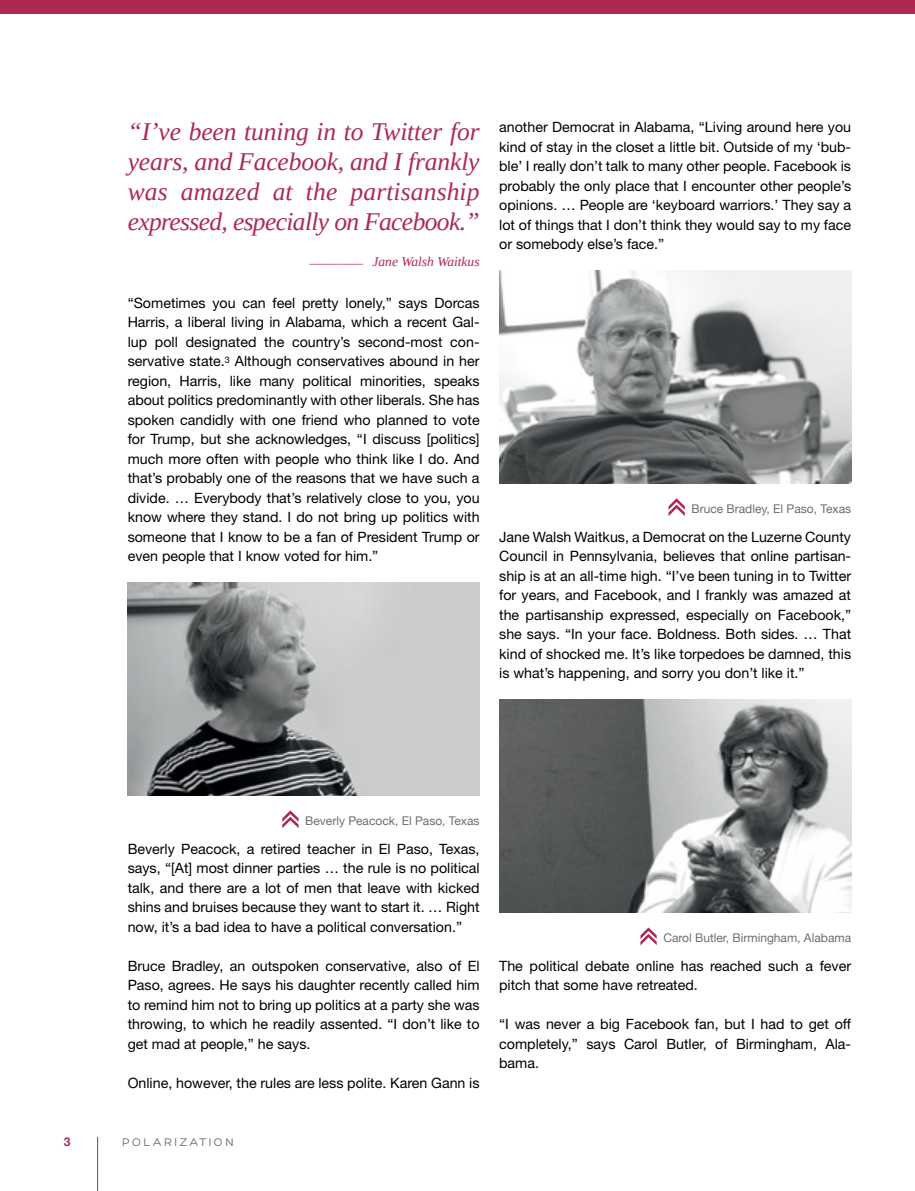
<style>
.page{position:relative;width:915px;height:1191px;background:#fff}
.page>*{position:absolute;margin:0;border:0;box-sizing:border-box;transform-origin:0 0}
.t1{font:italic 25.5px/30px "Tinos";letter-spacing:-.025em;color:#ae2952;text-align:justify}
.t2{font:14.25px/19.5px "Helvetica Neue LT Std";color:#000;text-align:justify}
.t3{font:italic 13.5px "Tinos";color:#ae2952}
.t4{font:12px "Helvetica Neue";color:#6d6e71}
.t5{font:12px "Hero";letter-spacing:.2em;color:#6d6e71}
.t6{font:700 12px "Helvetica Neue";color:#ae2952}
</style>
<div class="page">
<hr style="left:97px;top:1136px;width:1px;height:55px;background:#ae2952">
<div style="left:0;top:0;width:914px;height:13px;background:#ae2952"></div>
<img style="left:128px;top:582px;width:351px;height:213px">
<svg style="left:282px;top:810px;width:16px;height:18px"></svg>
<img style="left:499px;top:270px;width:351px;height:213px">
<svg style="left:668px;top:498px;width:16px;height:18px"></svg>
<img style="left:499px;top:699px;width:351px;height:213px">
<svg style="left:640px;top:927px;width:16px;height:18px"></svg>
<h1 class="t1" style="left:128px;top:116px;width:353px">“I’ve been tuning in to Twitter for years, and Facebook, and I frankly was amazed at the partisanship expressed, especially on Facebook.”</h1>
<p class="t3" style="left:308px;top:260px;width:55px">¯¯¯¯¯¯¯¯</p>
<p class="t3" style="left:372px;top:253px;width:109px">Jane Walsh Waitkus</p>
<p class="t2" style="left:128px;top:292px;width:353px">“Sometimes you can feel pretty lonely,” says Dorcas Harris, a liberal living in Alabama, which a recent Gal&shy;lup poll designated the country’s second-most con&shy;servative state.<sup>3</sup> Although conservatives abound in her region, Harris, like many political minorities, speaks about politics predominantly with other liberals. She has spoken candidly with one friend who planned to vote for Trump, but she acknowledges, “I discuss [politics] much more often with people who think like I do. And that’s probably one of the reasons that we have such a divide. … Everybody that’s relatively close to you, you know where they stand. I do not bring up politics with someone that I know to be a fan of President Trump or even people that I know voted for him.”</p>
<p class="t2" style="left:499px;top:117px;width:353px">another Democrat in Alabama, “Living around here you kind of stay in the closet a little bit. Outside of my ‘bub&shy;ble’ I really don’t talk to many other people. Facebook is probably the only place that I encounter other people’s opinions. … People are ‘keyboard warriors.’ They say a lot of things that I don’t think they would say to my face or somebody else’s face.”</p>
<p class="t4" style="left:691px;top:502px;width:161px">Bruce Bradley, El Paso, Texas</p>
<p class="t2" style="left:499px;top:526px;width:353px">Jane Walsh Waitkus, a Democrat on the Luzerne County Council in Pennsylvania, believes that online partisan&shy;ship is at an all-time high. “I’ve been tuning in to Twitter for years, and Facebook, and I frankly was amazed at the partisanship expressed, especially on Facebook,” she says. “In your face. Boldness. Both sides. … That kind of shocked me. It’s like torpedoes be damned, this is what’s happening, and sorry you don’t like it.”</p>
<p class="t4" style="left:305px;top:814px;width:176px">Beverly Peacock, El Paso, Texas</p>
<p class="t2" style="left:128px;top:838px;width:353px">Beverly Peacock, a retired teacher in El Paso, Texas, says, “[At] most dinner parties … the rule is no political talk, and there are a lot of men that leave with kicked shins and bruises because they want to start it. … Right now, it’s a bad idea to have a political conversation.”</p>
<p class="t2" style="left:128px;top:955px;width:353px">Bruce Bradley, an outspoken conservative, also of El Paso, agrees. He says his daughter recently called him to remind him not to bring up politics at a party she was throwing, to which he readily assented. “I don’t like to get mad at people,” he says.</p>
<p class="t2" style="left:128px;top:1072px;width:353px">Online, however, the rules are less polite. Karen Gann is</p>
<p class="t6" style="left:64px;top:1134px;width:8px">3</p>
<p class="t5" style="left:122px;top:1136px;width:113px">POLARIZATION</p>
<p class="t4" style="left:663px;top:931px;width:189px">Carol Butler, Birmingham, Alabama</p>
<p class="t2" style="left:499px;top:955px;width:353px">The political debate online has reached such a fever pitch that some have retreated.</p>
<p class="t2" style="left:499px;top:1014px;width:353px">“I was never a big Facebook fan, but I had to get off completely,” says Carol Butler, of Birmingham, Ala&shy;bama.</p>
</div>
